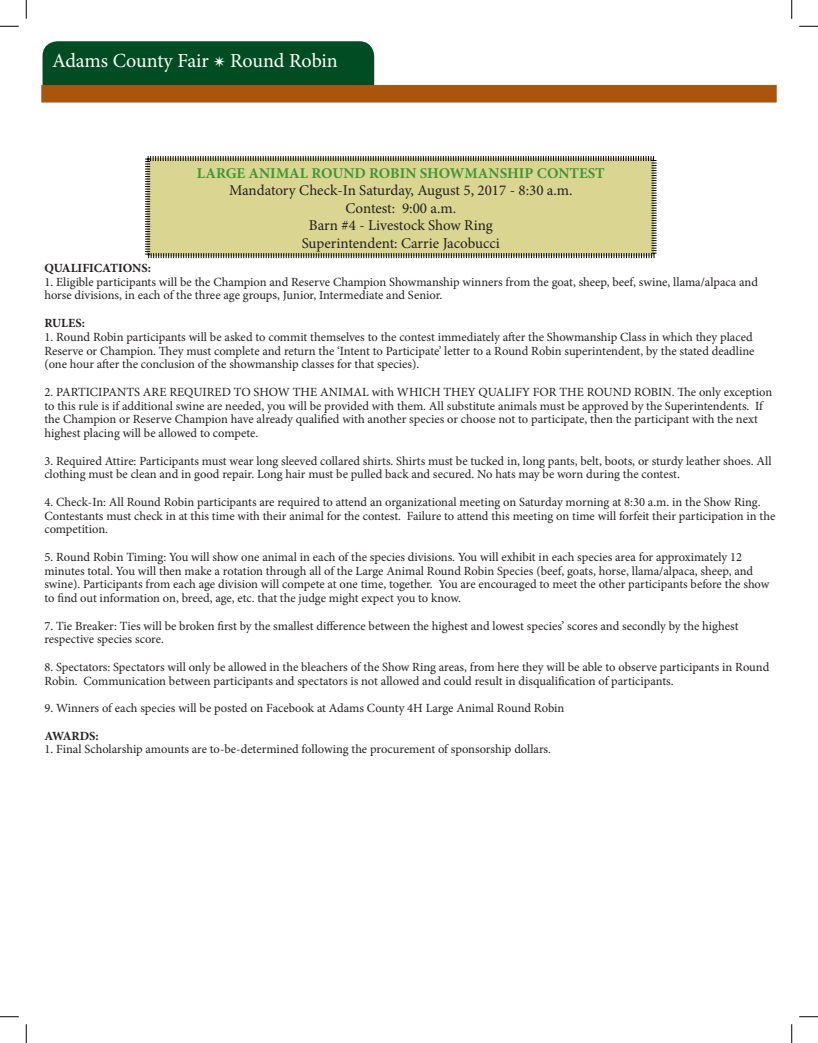
<style>
.page{position:relative;width:818px;height:1043px;background:#fff}
.page>*{position:absolute;margin:0;border:0;box-sizing:border-box;transform-origin:0 0}
.t1{font:20px "Minion Pro";letter-spacing:-.005em;color:#fffffa}
.t2{font:15px "Minion Pro";letter-spacing:-.005em;color:#231f20}
.t3{font:700 15px "Minion Pro";color:#3f9537}
.t4{font:12.5px/13.8px "Minion Pro";color:#231f20}
.t5{font:700 12.5px "Minion Pro";color:#231f20}
</style>
<div class="page">
<div style="left:42px;top:41px;width:332px;height:60px;background:#004c23;border-radius:15px"></div>
<div style="left:41px;top:85px;width:735px;height:17px;background:#ab540e"></div>
<svg style="left:145px;top:156px;width:512px;height:103px;background:#d1cd8e"></svg>
<svg style="left:0;top:25px;width:19px;height:2px"></svg>
<svg style="left:799px;top:25px;width:19px;height:2px"></svg>
<svg style="left:0;top:1016px;width:19px;height:1px"></svg>
<svg style="left:799px;top:1016px;width:19px;height:1px"></svg>
<svg style="left:25px;top:0;width:2px;height:19px"></svg>
<svg style="left:25px;top:1024px;width:2px;height:18px"></svg>
<svg style="left:791px;top:0;width:1px;height:19px"></svg>
<svg style="left:791px;top:1024px;width:1px;height:18px"></svg>
<p class="t1" style="left:52px;top:47px;width:287px">Adams County Fair ✴ Round Robin</p>
<p class="t3" style="left:197px;top:162px;width:409px">LARGE ANIMAL ROUND ROBIN SHOWMANSHIP CONTEST</p>
<p class="t2" style="left:229px;top:180px;width:345px">Mandatory Check-In Saturday, August 5, 2017 - 8:30 a.m.</p>
<p class="t2" style="left:345px;top:198px;width:112px">Contest: 9:00 a.m.</p>
<p class="t2" style="left:309px;top:215px;width:185px">Barn #4 - Livestock Show Ring</p>
<p class="t2" style="left:302px;top:233px;width:200px">Superintendent: Carrie Jacobucci</p>
<p class="t5" style="left:44px;top:259px;width:108px">QUALIFICATIONS:</p>
<p class="t4" style="left:44px;top:275px;width:715px">1. Eligible participants will be the Champion and Reserve Champion Showmanship winners from the goat, sheep, beef, swine, llama/alpaca and horse divisions, in each of the three age groups, Junior, Intermediate and Senior.</p>
<p class="t5" style="left:44px;top:314px;width:42px">RULES:</p>
<p class="t4" style="left:44px;top:330px;width:711px">1. Round Robin participants will be asked to commit themselves to the contest immediately after the Showmanship Class in which they placed<br>Reserve or Champion. They must complete and return the ‘Intent to Participate’ letter to a Round Robin superintendent, by the stated deadline (one hour after the conclusion of the showmanship classes for that species).</p>
<p class="t4" style="left:44px;top:385px;width:729px">2. PARTICIPANTS ARE REQUIRED TO SHOW THE ANIMAL with WHICH THEY QUALIFY FOR THE ROUND ROBIN. The only exception to this rule is if additional swine are needed, you will be provided with them. All substitute animals must be approved by the Superintendents. If the Champion or Reserve Champion have already qualified with another species or choose not to participate, then the participant with the next highest placing will be allowed to compete.</p>
<p class="t4" style="left:44px;top:454px;width:728px">3. Required Attire: Participants must wear long sleeved collared shirts. Shirts must be tucked in, long pants, belt, boots, or sturdy leather shoes. All clothing must be clean and in good repair. Long hair must be pulled back and secured. No hats may be worn during the contest.</p>
<p class="t4" style="left:44px;top:495px;width:732px">4. Check-In: All Round Robin participants are required to attend an organizational meeting on Saturday morning at 8:30 a.m. in the Show Ring.<br>Contestants must check in at this time with their animal for the contest. Failure to attend this meeting on time will forfeit their participation in the competition.</p>
<p class="t4" style="left:44px;top:550px;width:726px">5. Round Robin Timing: You will show one animal in each of the species divisions. You will exhibit in each species area for approximately 12 minutes total. You will then make a rotation through all of the Large Animal Round Robin Species (beef, goats, horse, llama/alpaca, sheep, and swine). Participants from each age division will compete at one time, together. You are encouraged to meet the other participants before the show to find out information on, breed, age, etc. that the judge might expect you to know.</p>
<p class="t4" style="left:44px;top:619px;width:695px">7. Tie Breaker: Ties will be broken first by the smallest difference between the highest and lowest species’ scores and secondly by the highest respective species score.</p>
<p class="t4" style="left:44px;top:660px;width:726px">8. Spectators: Spectators will only be allowed in the bleachers of the Show Ring areas, from here they will be able to observe participants in Round<br>Robin. Communication between participants and spectators is not allowed and could result in disqualification of participants.</p>
<p class="t4" style="left:44px;top:701px;width:521px">9. Winners of each species will be posted on Facebook at Adams County 4H Large Animal Round Robin</p>
<p class="t5" style="left:44px;top:727px;width:56px">AWARDS:</p>
<p class="t4" style="left:44px;top:742px;width:508px">1. Final Scholarship amounts are to-be-determined following the procurement of sponsorship dollars.</p>
</div>
